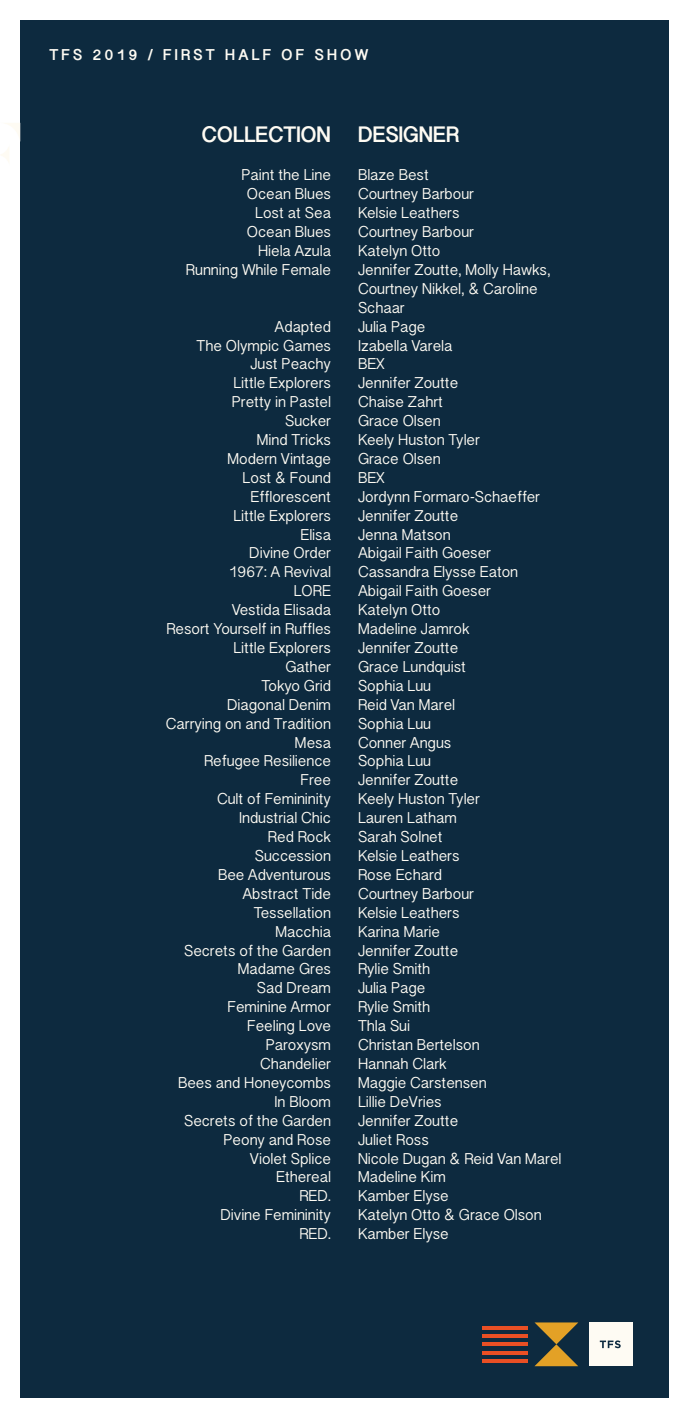
<style>
.page{position:relative;width:689px;height:1418px;background:#fff}
.page>*{position:absolute;margin:0;border:0;box-sizing:border-box;transform-origin:0 0}
.t1{font:700 22.5px "Tamil Sangam MN";color:#fefbf3}
.t2{font:15.75px/18.9px "Tamil Sangam MN";color:#fefbf3}
.t3{font:700 15.75px "Tamil Sangam MN";letter-spacing:.2em;color:#fefbf3}
</style>
<div class="page">
<div style="left:20px;top:20px;width:648px;height:1377px;background:#0d2a3f"></div>
<svg style="left:482px;top:1326px;width:46px;height:3px"></svg>
<hr style="left:482px;top:1334px;width:46px;height:3px;background:#e94f24">
<hr style="left:482px;top:1342px;width:46px;height:3px;background:#e94f24">
<svg style="left:482px;top:1351px;width:46px;height:3px"></svg>
<hr style="left:482px;top:1359px;width:46px;height:3px;background:#e94f24">
<svg style="left:534px;top:1322px;width:44px;height:44px"></svg>
<div style="left:588px;top:1322px;width:44px;height:44px;background:#fefbf3"></div>
<svg style="left:599px;top:1340px;width:22px;height:9px"></svg>
<svg style="left:1px;top:123px;width:19px;height:39px"></svg>
<p class="t3" style="left:49px;top:47px;width:320px">TFS 2019 / FIRST HALF OF SHOW</p>
<p class="t1" style="left:202px;top:125px;width:130px">COLLECTION</p>
<p class="t1" style="left:358px;top:125px;width:103px">DESIGNER</p>
<p class="t2" style="left:241px;top:167px;width:91px">Paint the Line</p>
<p class="t2" style="left:247px;top:186px;width:85px">Ocean Blues</p>
<p class="t2" style="left:255px;top:205px;width:77px">Lost at Sea</p>
<p class="t2" style="left:247px;top:223px;width:85px">Ocean Blues</p>
<p class="t2" style="left:258px;top:242px;width:74px">Hiela Azula</p>
<p class="t2" style="left:186px;top:261px;width:146px">Running While Female</p>
<p class="t2" style="left:274px;top:318px;width:58px">Adapted</p>
<p class="t2" style="left:196px;top:337px;width:136px">The Olympic Games</p>
<p class="t2" style="left:250px;top:356px;width:82px">Just Peachy</p>
<p class="t2" style="left:233px;top:375px;width:99px">Little Explorers</p>
<p class="t2" style="left:232px;top:394px;width:101px">Pretty in Pastel</p>
<p class="t2" style="left:285px;top:412px;width:47px">Sucker</p>
<p class="t2" style="left:257px;top:431px;width:76px">Mind Tricks</p>
<p class="t2" style="left:227px;top:450px;width:105px">Modern Vintage</p>
<p class="t2" style="left:242px;top:469px;width:90px">Lost &amp; Found</p>
<p class="t2" style="left:250px;top:488px;width:82px">Efflorescent</p>
<p class="t2" style="left:233px;top:507px;width:99px">Little Explorers</p>
<p class="t2" style="left:300px;top:526px;width:32px">Elisa</p>
<p class="t2" style="left:249px;top:545px;width:83px">Divine Order</p>
<p class="t2" style="left:229px;top:564px;width:104px">1967: A Revival</p>
<p class="t2" style="left:294px;top:583px;width:39px">LORE</p>
<p class="t2" style="left:232px;top:601px;width:101px">Vestida Elisada</p>
<p class="t2" style="left:166px;top:620px;width:166px">Resort Yourself in Ruffles</p>
<p class="t2" style="left:233px;top:639px;width:99px">Little Explorers</p>
<p class="t2" style="left:285px;top:658px;width:47px">Gather</p>
<p class="t2" style="left:261px;top:677px;width:71px">Tokyo Grid</p>
<p class="t2" style="left:227px;top:696px;width:105px">Diagonal Denim</p>
<p class="t2" style="left:166px;top:715px;width:166px">Carrying on and Tradition</p>
<p class="t2" style="left:295px;top:734px;width:38px">Mesa</p>
<p class="t2" style="left:204px;top:753px;width:128px">Refugee Resilience</p>
<p class="t2" style="left:300px;top:772px;width:32px">Free</p>
<p class="t2" style="left:217px;top:790px;width:115px">Cult of Femininity</p>
<p class="t2" style="left:239px;top:809px;width:93px">Industrial Chic</p>
<p class="t2" style="left:268px;top:828px;width:64px">Red Rock</p>
<p class="t2" style="left:255px;top:847px;width:78px">Succession</p>
<p class="t2" style="left:218px;top:866px;width:114px">Bee Adventurous</p>
<p class="t2" style="left:242px;top:885px;width:90px">Abstract Tide</p>
<p class="t2" style="left:253px;top:904px;width:79px">Tessellation</p>
<p class="t2" style="left:275px;top:923px;width:57px">Macchia</p>
<p class="t2" style="left:184px;top:942px;width:148px">Secrets of the Garden</p>
<p class="t2" style="left:238px;top:961px;width:95px">Madame Gres</p>
<p class="t2" style="left:257px;top:979px;width:75px">Sad Dream</p>
<p class="t2" style="left:227px;top:998px;width:105px">Feminine Armor</p>
<p class="t2" style="left:247px;top:1017px;width:85px">Feeling Love</p>
<p class="t2" style="left:266px;top:1036px;width:67px">Paroxysm</p>
<p class="t2" style="left:260px;top:1055px;width:72px">Chandelier</p>
<p class="t2" style="left:178px;top:1074px;width:154px">Bees and Honeycombs</p>
<p class="t2" style="left:274px;top:1093px;width:58px">In Bloom</p>
<p class="t2" style="left:184px;top:1112px;width:148px">Secrets of the Garden</p>
<p class="t2" style="left:223px;top:1131px;width:109px">Peony and Rose</p>
<p class="t2" style="left:250px;top:1150px;width:82px">Violet Splice</p>
<p class="t2" style="left:276px;top:1168px;width:56px">Ethereal</p>
<p class="t2" style="left:299px;top:1187px;width:33px">RED.</p>
<p class="t2" style="left:220px;top:1206px;width:112px">Divine Femininity</p>
<p class="t2" style="left:299px;top:1225px;width:33px">RED.</p>
<p class="t2" style="left:358px;top:167px;width:72px">Blaze Best</p>
<p class="t2" style="left:358px;top:186px;width:117px">Courtney Barbour</p>
<p class="t2" style="left:358px;top:205px;width:103px">Kelsie Leathers</p>
<p class="t2" style="left:358px;top:223px;width:117px">Courtney Barbour</p>
<p class="t2" style="left:358px;top:242px;width:84px">Katelyn Otto</p>
<p class="t2" style="left:358px;top:261px;width:194px">Jennifer Zoutte, Molly Hawks,<br>Courtney Nikkel, &amp; Caroline<br>Schaar</p>
<p class="t2" style="left:358px;top:318px;width:69px">Julia Page</p>
<p class="t2" style="left:358px;top:337px;width:96px">Izabella Varela</p>
<p class="t2" style="left:358px;top:356px;width:28px">BEX</p>
<p class="t2" style="left:358px;top:375px;width:102px">Jennifer Zoutte</p>
<p class="t2" style="left:358px;top:394px;width:86px">Chaise Zahrt</p>
<p class="t2" style="left:358px;top:412px;width:84px">Grace Olsen</p>
<p class="t2" style="left:358px;top:431px;width:123px">Keely Huston Tyler</p>
<p class="t2" style="left:358px;top:450px;width:84px">Grace Olsen</p>
<p class="t2" style="left:358px;top:469px;width:28px">BEX</p>
<p class="t2" style="left:358px;top:488px;width:183px">Jordynn Formaro-Schaeffer</p>
<p class="t2" style="left:358px;top:507px;width:102px">Jennifer Zoutte</p>
<p class="t2" style="left:358px;top:526px;width:94px">Jenna Matson</p>
<p class="t2" style="left:358px;top:545px;width:134px">Abigail Faith Goeser</p>
<p class="t2" style="left:358px;top:564px;width:162px">Cassandra Elysse Eaton</p>
<p class="t2" style="left:358px;top:583px;width:134px">Abigail Faith Goeser</p>
<p class="t2" style="left:358px;top:601px;width:84px">Katelyn Otto</p>
<p class="t2" style="left:358px;top:620px;width:113px">Madeline Jamrok</p>
<p class="t2" style="left:358px;top:639px;width:102px">Jennifer Zoutte</p>
<p class="t2" style="left:358px;top:658px;width:109px">Grace Lundquist</p>
<p class="t2" style="left:358px;top:677px;width:75px">Sophia Luu</p>
<p class="t2" style="left:358px;top:696px;width:98px">Reid Van Marel</p>
<p class="t2" style="left:358px;top:715px;width:75px">Sophia Luu</p>
<p class="t2" style="left:358px;top:734px;width:95px">Conner Angus</p>
<p class="t2" style="left:358px;top:753px;width:75px">Sophia Luu</p>
<p class="t2" style="left:358px;top:772px;width:102px">Jennifer Zoutte</p>
<p class="t2" style="left:358px;top:790px;width:123px">Keely Huston Tyler</p>
<p class="t2" style="left:358px;top:809px;width:100px">Lauren Latham</p>
<p class="t2" style="left:358px;top:828px;width:86px">Sarah Solnet</p>
<p class="t2" style="left:358px;top:847px;width:103px">Kelsie Leathers</p>
<p class="t2" style="left:358px;top:866px;width:85px">Rose Echard</p>
<p class="t2" style="left:358px;top:885px;width:117px">Courtney Barbour</p>
<p class="t2" style="left:358px;top:904px;width:103px">Kelsie Leathers</p>
<p class="t2" style="left:358px;top:923px;width:83px">Karina Marie</p>
<p class="t2" style="left:358px;top:942px;width:102px">Jennifer Zoutte</p>
<p class="t2" style="left:358px;top:961px;width:74px">Rylie Smith</p>
<p class="t2" style="left:358px;top:979px;width:69px">Julia Page</p>
<p class="t2" style="left:358px;top:998px;width:74px">Rylie Smith</p>
<p class="t2" style="left:358px;top:1017px;width:54px">Thla Sui</p>
<p class="t2" style="left:358px;top:1036px;width:123px">Christan Bertelson</p>
<p class="t2" style="left:358px;top:1055px;width:90px">Hannah Clark</p>
<p class="t2" style="left:358px;top:1074px;width:130px">Maggie Carstensen</p>
<p class="t2" style="left:358px;top:1093px;width:85px">Lillie DeVries</p>
<p class="t2" style="left:358px;top:1112px;width:102px">Jennifer Zoutte</p>
<p class="t2" style="left:358px;top:1131px;width:72px">Juliet Ross</p>
<p class="t2" style="left:358px;top:1150px;width:205px">Nicole Dugan &amp; Reid Van Marel</p>
<p class="t2" style="left:358px;top:1168px;width:89px">Madeline Kim</p>
<p class="t2" style="left:358px;top:1187px;width:92px">Kamber Elyse</p>
<p class="t2" style="left:358px;top:1206px;width:185px">Katelyn Otto &amp; Grace Olson</p>
<p class="t2" style="left:358px;top:1225px;width:92px">Kamber Elyse</p>
</div>
